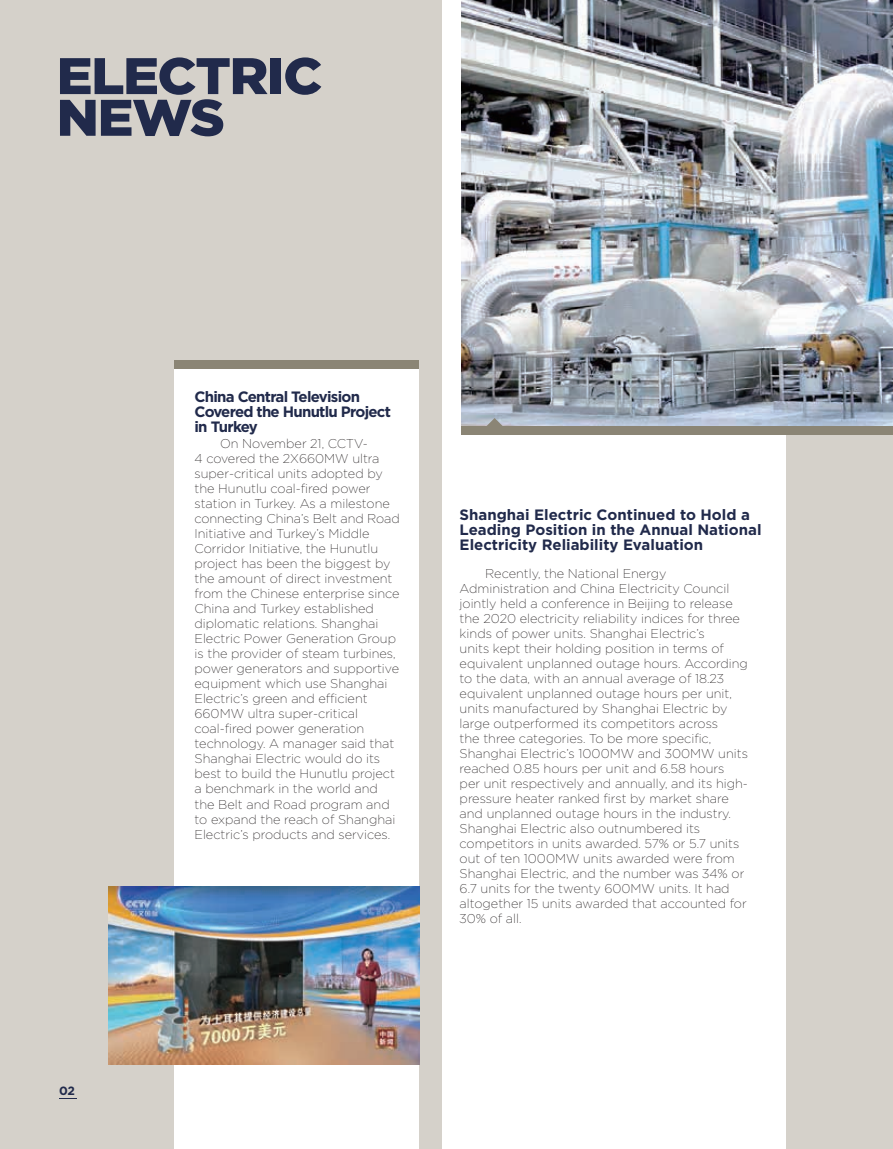
<style>
.page{position:relative;width:893px;height:1149px;background:#fff}
.page>*{position:absolute;margin:0;border:0;box-sizing:border-box;transform-origin:0 0}
.t1{font:900 51.3px/41.7px "Gotham";letter-spacing:-.025em;color:#212a4b;scale:1.05 1}
.t2{font:700 15px/15px "Gotham";color:#212a4b}
.t3{font:700 15px/15px "Gotham";letter-spacing:-.05em;color:#212a4b}
.t4{font:200 12.75px/15px "Gotham";color:#231f20}
.t5{font:700 12px "Gotham";color:#212a4b}
</style>
<div class="page">
<div style="left:0;top:0;width:893px;height:1148px;background:#d5d1ca"></div>
<svg style="left:59px;top:1098px;width:18px;height:1px"></svg>
<div style="left:442px;top:0;width:344px;height:1148px;background:#fff"></div>
<div style="left:174px;top:369px;width:245px;height:779px;background:#fff"></div>
<div style="left:174px;top:360px;width:245px;height:9px;background:#8b8575"></div>
<img style="left:462px;top:0;width:431px;height:426px">
<div style="left:462px;top:426px;width:431px;height:9px;background:#8b8575"></div>
<svg style="left:482px;top:418px;width:25px;height:8px"></svg>
<img style="left:108px;top:886px;width:311px;height:177px">
<h1 class="t1" style="left:57px;top:54px;width:255px">ELECTRIC<br>NEWS</h1>
<p class="t5" style="left:59px;top:1082px;width:17px">02</p>
<p class="t3" style="left:195px;top:389px;width:198px">China Central Television<br>Covered the Hunutlu Project in Turkey</p>
<p class="t4" style="left:195px;top:436px;width:207px;text-indent:26px">On November 21, CCTV-<br>4 covered the 2X660MW ultra super-critical units adopted by the Hunutlu coal-fired power station in Turkey. As a milestone connecting China’s Belt and Road<br>Initiative and Turkey’s Middle<br>Corridor Initiative, the Hunutlu project has been the biggest by the amount of direct investment from the Chinese enterprise since<br>China and Turkey established diplomatic relations. Shanghai<br>Electric Power Generation Group is the provider of steam turbines, power generators and supportive equipment which use Shanghai<br>Electric’s green and efficient<br>660MW ultra super-critical coal-fired power generation technology. A manager said that<br>Shanghai Electric would do its best to build the Hunutlu project a benchmark in the world and the Belt and Road program and to expand the reach of Shanghai<br>Electric’s products and services.</p>
<p class="t2" style="left:460px;top:507px;width:303px">Shanghai Electric Continued to Hold a<br>Leading Position in the Annual National<br>Electricity Reliability Evaluation</p>
<p class="t4" style="left:460px;top:565px;width:290px;text-indent:26px">Recently, the National Energy Administration and China Electricity Council jointly held a conference in Beijing to release the 2020 electricity reliability indices for three kinds of power units. Shanghai Electric’s<br>units kept their holding position in terms of equivalent unplanned outage hours. According to the data, with an annual average of 18.23 equivalent unplanned outage hours per unit, units manufactured by Shanghai Electric by large outperformed its competitors across<br>the three categories. To be more specific, Shanghai Electric’s 1000MW and 300MW units reached 0.85 hours per unit and 6.58 hours<br>per unit respectively and annually, and its high&shy;pressure heater ranked first by market share and unplanned outage hours in the industry.<br>Shanghai Electric also outnumbered its competitors in units awarded. 57% or 5.7 units out of ten 1000MW units awarded were from Shanghai Electric, and the number was 34% or 6.7 units for the twenty 600MW units. It had altogether 15 units awarded that accounted for 30% of all.</p>
</div>
